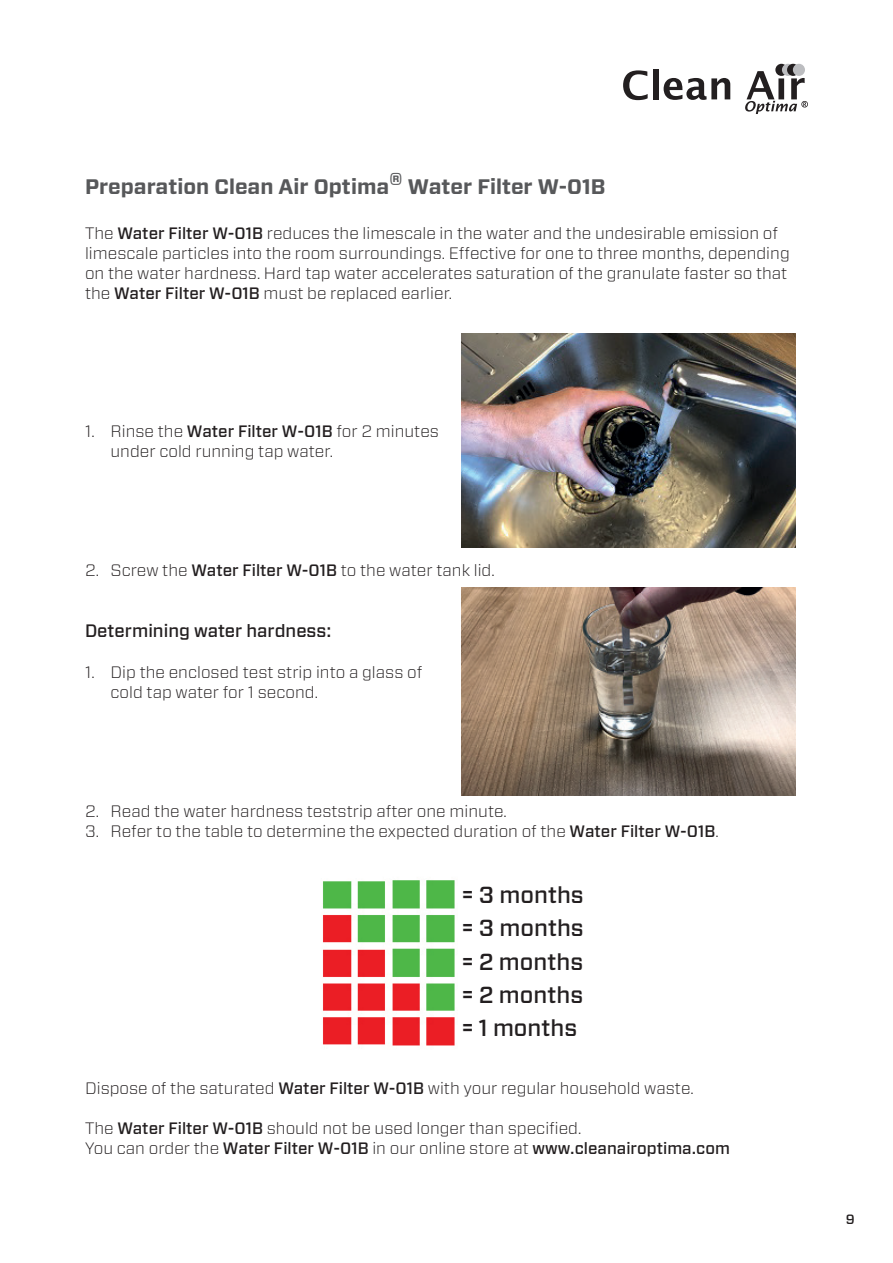
<style>
.page{position:relative;width:893px;height:1263px;background:#fff}
.page>*{position:absolute;margin:0;border:0;box-sizing:border-box;transform-origin:0 0}
.t1{font:500 23.25px/33.3px "Forza";color:#231f20;text-align:justify}
.t2{font:700 21px "Forza";color:#57585a}
.t3{font:500 18px "Forza";color:#231f20}
.t4{font:300 16.5px/19.8px "Forza";color:#231f20}
.t5{font:500 13.5px "Forza";color:#231f20}
.s1{font-size:30px}
.s2{font-weight:500}
</style>
<div class="page">
<svg style="left:623px;top:70px;width:25px;height:30px"></svg>
<div style="left:653px;top:69px;width:5px;height:30px;background:#231f20"></div>
<svg style="left:664px;top:78px;width:66px;height:22px"></svg>
<svg style="left:775px;top:64px;width:12px;height:12px"></svg>
<div style="left:782px;top:64px;width:12px;height:12px;background:#bcbdc0;border-radius:50%"></div>
<svg style="left:787px;top:64px;width:12px;height:12px"></svg>
<div style="left:793px;top:64px;width:12px;height:12px;background:#bcbdc0;border-radius:50%"></div>
<svg style="left:745px;top:70px;width:63px;height:44px"></svg>
<img style="left:462px;top:587px;width:333px;height:209px">
<img style="left:322px;top:880px;width:133px;height:166px">
<img style="left:462px;top:334px;width:333px;height:214px">
<p class="t2" style="left:85px;top:173px;width:522px">Preparation Clean Air Optima<span class="s1">®</span> Water Filter W-01B</p>
<p class="t4" style="left:85px;top:223px;width:706px">The <span class="s2">Water Filter W-01B</span> reduces the limescale in the water and the undesirable emission of limescale particles into the room surroundings. Effective for one to three months, depending on the water hardness. Hard tap water accelerates saturation of the granulate faster so that the <span class="s2">Water Filter W-01B</span> must be replaced earlier.</p>
<p class="t4" style="left:111px;top:421px;width:330px;text-indent:-25px">1. Rinse the <span class="s2">Water Filter W-01B</span> for 2 minutes under cold running tap water.</p>
<p class="t4" style="left:85px;top:560px;width:411px">2. Screw the <span class="s2">Water Filter W-01B</span> to the water tank lid.</p>
<p class="t3" style="left:85px;top:619px;width:248px">Determining water hardness:</p>
<p class="t4" style="left:111px;top:662px;width:313px;text-indent:-25px">1. Dip the enclosed test strip into a glass of cold tap water for 1 second.</p>
<p class="t4" style="left:85px;top:801px;width:423px">2. Read the water hardness teststrip after one minute.</p>
<p class="t4" style="left:85px;top:821px;width:635px">3. Refer to the table to determine the expected duration of the <span class="s2">Water Filter W-01B</span>.</p>
<h1 class="t1" style="left:462px;top:878px;width:123px">= 3 months = 3 months = 2 months = 2 months = 1 months</h1>
<p class="t4" style="left:85px;top:1078px;width:610px">Dispose of the saturated <span class="s2">Water Filter W-01B</span> with your regular household waste.</p>
<p class="t4" style="left:85px;top:1118px;width:646px">The <span class="s2">Water Filter W-01B</span> should not be used longer than specified.<br>You can order the <span class="s2">Water Filter W-01B</span> in our online store at <span class="s2">www.cleanairoptima.com</span></p>
<p class="t5" style="left:846px;top:1210px;width:10px">9</p>
</div>
